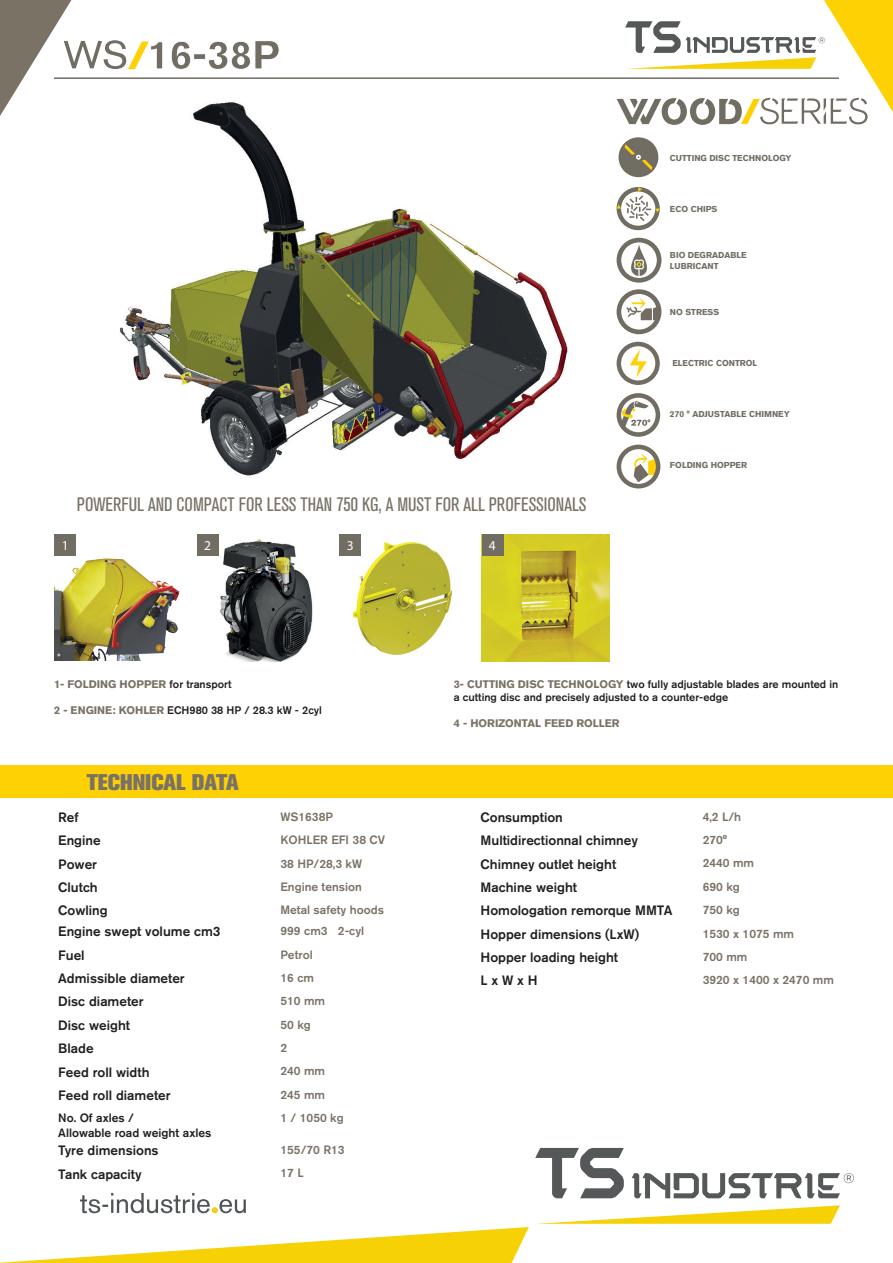
<style>
.page{position:relative;width:893px;height:1263px;background:#fff}
.page>*{position:absolute;margin:0;border:0;box-sizing:border-box;transform-origin:0 0}
.t1{font:800 22.5px "Akzidenz Grotesk BQ";color:#7a7265}
.t2{font:condensed 19.35px "Akzidenz Grotesk BQ";color:#7a7265}
.t3{font:500 13.5px "Akzidenz Grotesk BQ";color:#231f20}
.t4{font:13.5px "Myriad Pro";color:#fff}
.t5{font:500 12px "Akzidenz Grotesk BQ";color:#7a7265}
.t6{font:500 12px "Akzidenz Grotesk BQ";color:#231f20}
.t7{font:500 10.95px/13px "Akzidenz Grotesk BQ";color:#231f20}
.t8{font:700 10.95px "Akzidenz Grotesk BQ";color:#7a7265}
.t9{font:700 8.55px/10.2px "Akzidenz Grotesk BQ";color:#716d62}
.s1{font-weight:500;color:#231f20}
.s2{font-weight:700;color:#7a7265}
</style>
<div class="page">
<hr style="left:54px;top:77px;width:785px;height:2px;background:#716d62">
<div style="left:0;top:765px;width:893px;height:33px;background:#fed105"></div>
<svg style="left:536px;top:1205px;width:304px;height:19px"></svg>
<svg style="left:535px;top:1148px;width:89px;height:50px"></svg>
<svg style="left:632px;top:1173px;width:222px;height:25px"></svg>
<svg style="left:0;top:1227px;width:529px;height:36px"></svg>
<svg style="left:80px;top:1193px;width:166px;height:20px"></svg>
<img style="left:120px;top:102px;width:448px;height:374px">
<svg style="left:617px;top:0;width:276px;height:178px"></svg>
<svg style="left:617px;top:187px;width:43px;height:43px"></svg>
<svg style="left:617px;top:393px;width:43px;height:44px"></svg>
<svg style="left:617px;top:445px;width:43px;height:43px"></svg>
<svg style="left:617px;top:289px;width:44px;height:45px"></svg>
<svg style="left:617px;top:238px;width:44px;height:45px"></svg>
<svg style="left:617px;top:342px;width:43px;height:43px"></svg>
<img style="left:354px;top:542px;width:97px;height:112px">
<div style="left:340px;top:534px;width:21px;height:22px;background:#716d62"></div>
<img style="left:218px;top:534px;width:95px;height:128px">
<div style="left:197px;top:534px;width:21px;height:22px;background:#716d62"></div>
<img style="left:55px;top:535px;width:125px;height:126px">
<div style="left:54px;top:534px;width:21px;height:22px;background:#716d62"></div>
<img style="left:482px;top:534px;width:127px;height:128px">
<div style="left:482px;top:534px;width:21px;height:22px;background:#716d62"></div>
<svg style="left:171px;top:41px;width:20px;height:28px"></svg>
<div style="left:194px;top:54px;width:12px;height:5px;background:#716d62"></div>
<div style="left:193px;top:54px;width:13px;height:6px;border:1px solid #fff"></div>
<svg style="left:209px;top:41px;width:70px;height:28px"></svg>
<svg style="left:0;top:0;width:163px;height:149px"></svg>
<p class="t9" style="left:670px;top:153px;width:123px">CUTTING DISC TECHNOLOGY</p>
<p class="t9" style="left:670px;top:204px;width:49px">ECO CHIPS</p>
<p class="t9" style="left:670px;top:250px;width:78px">BIO DEGRADABLE<br>LUBRICANT</p>
<p class="t9" style="left:670px;top:307px;width:51px">NO STRESS</p>
<p class="t9" style="left:672px;top:358px;width:86px">ELECTRIC CONTROL</p>
<p class="t9" style="left:670px;top:409px;width:121px">270 ° ADJUSTABLE CHIMNEY</p>
<p class="t2" style="left:77px;top:494px;width:511px">POWERFUL AND COMPACT FOR LESS THAN 750 KG, A MUST FOR ALL PROFESSIONALS</p>
<p class="t4" style="left:62px;top:537px;width:8px">1</p>
<p class="t4" style="left:204px;top:537px;width:8px">2</p>
<p class="t4" style="left:347px;top:537px;width:8px">3</p>
<p class="t4" style="left:489px;top:537px;width:8px">4</p>
<p class="t9" style="left:670px;top:460px;width:79px">FOLDING HOPPER</p>
<p class="t8" style="left:54px;top:678px;width:179px">1- FOLDING HOPPER <span class="s1">for transport</span></p>
<p class="t7" style="left:54px;top:703px;width:269px"><span class="s2">2 - ENGINE: KOHLER</span> ECH980 38 HP / 28.3 kW - 2cyl</p>
<h1 class="t1" style="left:87px;top:769px;width:154px">TECHNICAL DATA</h1>
<p class="t3" style="left:58px;top:809px;width:22px">Ref</p>
<p class="t5" style="left:280px;top:809px;width:54px">WS1638P</p>
<p class="t3" style="left:58px;top:832px;width:44px">Engine</p>
<p class="t5" style="left:280px;top:832px;width:106px">KOHLER EFI 38 CV</p>
<p class="t3" style="left:58px;top:856px;width:40px">Power</p>
<p class="t5" style="left:280px;top:856px;width:83px">38 HP/28,3 kW</p>
<p class="t3" style="left:58px;top:879px;width:41px">Clutch</p>
<p class="t5" style="left:280px;top:879px;width:83px">Engine tension</p>
<p class="t3" style="left:58px;top:902px;width:51px">Cowling</p>
<p class="t5" style="left:280px;top:903px;width:105px">Metal safety hoods</p>
<p class="t3" style="left:58px;top:923px;width:164px">Engine swept volume cm3</p>
<p class="t5" style="left:280px;top:923px;width:85px">999 cm3 2-cyl</p>
<p class="t3" style="left:58px;top:946px;width:28px">Fuel</p>
<p class="t5" style="left:280px;top:947px;width:34px">Petrol</p>
<p class="t3" style="left:58px;top:970px;width:128px">Admissible diameter</p>
<p class="t5" style="left:280px;top:970px;width:35px">16 cm</p>
<p class="t3" style="left:58px;top:993px;width:87px">Disc diameter</p>
<p class="t5" style="left:280px;top:994px;width:46px">510 mm</p>
<p class="t3" style="left:58px;top:1017px;width:73px">Disc weight</p>
<p class="t5" style="left:280px;top:1017px;width:32px">50 kg</p>
<p class="t3" style="left:58px;top:1040px;width:37px">Blade</p>
<p class="t5" style="left:280px;top:1040px;width:8px">2</p>
<p class="t3" style="left:58px;top:1063px;width:93px">Feed roll width</p>
<p class="t5" style="left:280px;top:1064px;width:46px">240 mm</p>
<p class="t3" style="left:58px;top:1087px;width:114px">Feed roll diameter</p>
<p class="t5" style="left:280px;top:1087px;width:46px">245 mm</p>
<p class="t6" style="left:58px;top:1111px;width:77px">No. Of axles /</p>
<p class="t6" style="left:58px;top:1125px;width:155px">Allowable road weight axles</p>
<p class="t5" style="left:280px;top:1111px;width:65px">1 / 1050 kg</p>
<p class="t3" style="left:58px;top:1142px;width:102px">Tyre dimensions</p>
<p class="t5" style="left:280px;top:1142px;width:66px">155/70 R13</p>
<p class="t3" style="left:58px;top:1165px;width:85px">Tank capacity</p>
<p class="t5" style="left:280px;top:1166px;width:25px">17 L</p>
<p class="t7" style="left:454px;top:677px;width:386px"><span class="s2">3- CUTTING DISC TECHNOLOGY</span> two fully adjustable blades are mounted in a cutting disc and precisely adjusted to a counter-edge</p>
<p class="t8" style="left:454px;top:717px;width:167px">4 - HORIZONTAL FEED ROLLER</p>
<p class="t3" style="left:480px;top:809px;width:84px">Consumption</p>
<p class="t5" style="left:703px;top:809px;width:40px">4,2 L/h</p>
<p class="t3" style="left:480px;top:832px;width:159px">Multidirectionnal chimney</p>
<p class="t5" style="left:703px;top:832px;width:26px">270°</p>
<p class="t3" style="left:480px;top:855px;width:137px">Chimney outlet height</p>
<p class="t5" style="left:703px;top:856px;width:53px">2440 mm</p>
<p class="t3" style="left:480px;top:879px;width:98px">Machine weight</p>
<p class="t5" style="left:703px;top:879px;width:39px">690 kg</p>
<p class="t3" style="left:480px;top:902px;width:193px">Homologation remorque MMTA</p>
<p class="t5" style="left:703px;top:903px;width:39px">750 kg</p>
<p class="t3" style="left:480px;top:926px;width:160px">Hopper dimensions (LxW)</p>
<p class="t5" style="left:703px;top:926px;width:93px">1530 x 1075 mm</p>
<p class="t3" style="left:480px;top:949px;width:139px">Hopper loading height</p>
<p class="t5" style="left:703px;top:949px;width:46px">700 mm</p>
<p class="t3" style="left:480px;top:972px;width:59px">L x W x H</p>
<p class="t5" style="left:703px;top:973px;width:133px">3920 x 1400 x 2470 mm</p>
</div>
